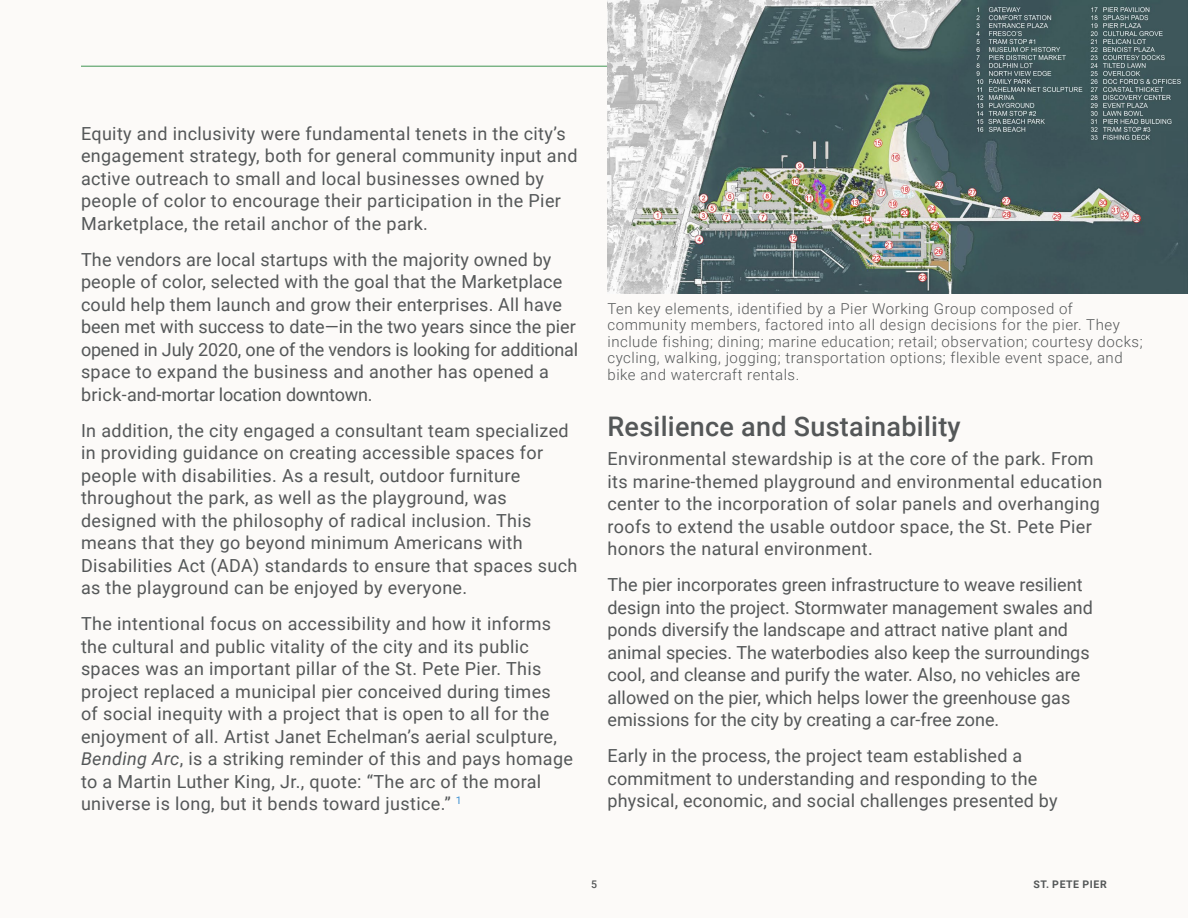
<style>
.page{position:relative;width:1188px;height:918px;background:#fcfaf8}
.page>*{position:absolute;margin:0;border:0;box-sizing:border-box;transform-origin:0 0}
.t1{font:500 27px "Roboto";letter-spacing:.01em;color:#545758}
.t2{font:18px/22.5px "Roboto";letter-spacing:.02em;color:#545758}
.t3{font:18px/22.5px "Roboto";color:#545758}
.t4{font:300 15px/16.5px "Roboto";letter-spacing:.035em;color:#545758}
.t5{font:700 10.5px "Roboto";letter-spacing:.055em;color:#545758}
.t6{font:500 10.5px "Roboto";color:#545758}
.s1{font-style:italic}
</style>
<div class="page">
<hr style="left:81px;top:66px;width:1026px;height:1px;background:#419654">
<img style="left:608px;top:0;width:580px;height:294px">
<p class="t2" style="left:81px;top:121px;width:498px">Equity and inclusivity were fundamental tenets in the city’s engagement strategy, both for general community input and active outreach to small and local businesses owned by people of color to encourage their participation in the Pier Marketplace, the retail anchor of the park.</p>
<p class="t2" style="left:81px;top:247px;width:499px">The vendors are local startups with the majority owned by people of color, selected with the goal that the Marketplace could help them launch and grow their enterprises. All have been met with success to date—in the two years since the pier opened in July 2020, one of the vendors is looking for additional space to expand the business and another has opened a brick-and-mortar location downtown.</p>
<p class="t2" style="left:81px;top:418px;width:498px">In addition, the city engaged a consultant team specialized in providing guidance on creating accessible spaces for people with disabilities. As a result, outdoor furniture throughout the park, as well as the playground, was designed with the philosophy of radical inclusion. This means that they go beyond minimum Americans with Disabilities Act (ADA) standards to ensure that spaces such as the playground can be enjoyed by everyone.</p>
<p class="t2" style="left:81px;top:612px;width:494px">The intentional focus on accessibility and how it informs the cultural and public vitality of the city and its public spaces was an important pillar of the St. Pete Pier. This project replaced a municipal pier conceived during times<br>of social inequity with a project that is open to all for the enjoyment of all. Artist Janet Echelman’s aerial sculpture, <span class="s1">Bending Arc</span>, is a striking reminder of this and pays homage to a Martin Luther King, Jr., quote: “The arc of the moral universe is long, but it bends toward justice.” <sup>1</sup></p>
<p class="t4" style="left:608px;top:300px;width:537px">Ten key elements, identified by a Pier Working Group composed of community members, factored into all design decisions for the pier. They include fishing; dining; marine education; retail; observation; courtesy docks; cycling, walking, jogging; transportation options; flexible event space, and bike and watercraft rentals.</p>
<h1 class="t1" style="left:608px;top:408px;width:355px">Resilience and Sustainability</h1>
<p class="t2" style="left:608px;top:447px;width:496px">Environmental stewardship is at the core of the park. From its marine-themed playground and environmental education center to the incorporation of solar panels and overhanging roofs to extend the usable outdoor space, the St. Pete Pier honors the natural environment.</p>
<p class="t3" style="left:608px;top:573px;width:487px">The pier incorporates green infrastructure to weave resilient design into the project. Stormwater management swales and ponds diversify the landscape and attract native plant and animal species. The waterbodies also keep the surroundings cool, and cleanse and purify the water. Also, no vehicles are allowed on the pier, which helps lower the greenhouse gas emissions for the city by creating a car-free zone.</p>
<p class="t2" style="left:608px;top:744px;width:452px">Early in the process, the project team established a commitment to understanding and responding to the physical, economic, and social challenges presented by</p>
<p class="t6" style="left:591px;top:877px;width:7px">5</p>
<p class="t5" style="left:1033px;top:877px;width:75px">ST. PETE PIER</p>
</div>
